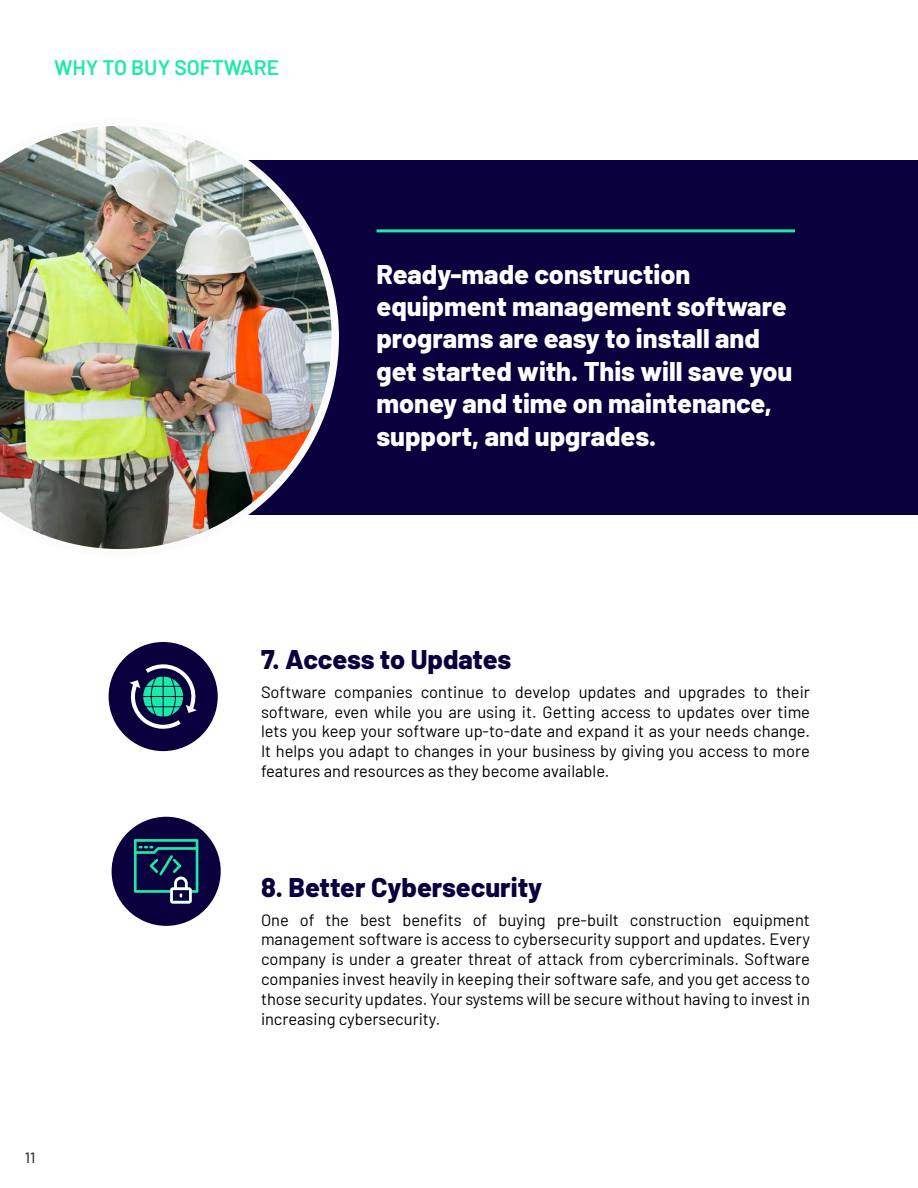
<style>
.page{position:relative;width:918px;height:1188px;background:#fff}
.page>*{position:absolute;margin:0;border:0;box-sizing:border-box;transform-origin:0 0}
.t1{font:800 27px/32.4px "Barlow";color:#fff}
.t2{font:800 27px "Barlow";color:#09003d}
.t3{font:600 21px "Barlow";color:#1aeba8}
.t4{font:16.5px/19.8px "Barlow";color:#000;text-align:justify}
.t5{font:500 15px "Barlow";color:#404040}
</style>
<div class="page">
<div style="left:54px;top:160px;width:864px;height:354px;background:#0a003d"></div>
<img style="left:0;top:126px;width:339px;height:424px">
<div style="left:109px;top:642px;width:109px;height:109px;background:#09003d;border-radius:50%"></div>
<svg style="left:130px;top:664px;width:67px;height:65px"></svg>
<div style="left:112px;top:817px;width:109px;height:109px;background:#09003d;border-radius:50%"></div>
<svg style="left:134px;top:839px;width:64px;height:65px"></svg>
<hr style="left:376px;top:229px;width:419px;height:3px;background:#1aeba8">
<p class="t3" style="left:54px;top:52px;width:227px">WHY TO BUY SOFTWARE</p>
<h1 class="t1" style="left:376px;top:256px;width:417px">Ready-made construction equipment management software programs are easy to install and get started with. This will save you money and time on maintenance, support, and upgrades.</h1>
<p class="t5" style="left:25px;top:1147px;width:12px">11</p>
<h1 class="t2" style="left:261px;top:639px;width:252px">7. Access to Updates</h1>
<p class="t4" style="left:261px;top:681px;width:551px">Software companies continue to develop updates and upgrades to their software, even while you are using it. Getting access to updates over time lets you keep your software up-to-date and expand it as your needs change.<br>It helps you adapt to changes in your business by giving you access to more features and resources as they become available.</p>
<h1 class="t2" style="left:261px;top:867px;width:283px">8. Better Cybersecurity</h1>
<p class="t4" style="left:261px;top:908px;width:551px">One of the best benefits of buying pre-built construction equipment management software is access to cybersecurity support and updates. Every company is under a greater threat of attack from cybercriminals. Software companies invest heavily in keeping their software safe, and you get access to those security updates. Your systems will be secure without having to invest in increasing cybersecurity.</p>
</div>
